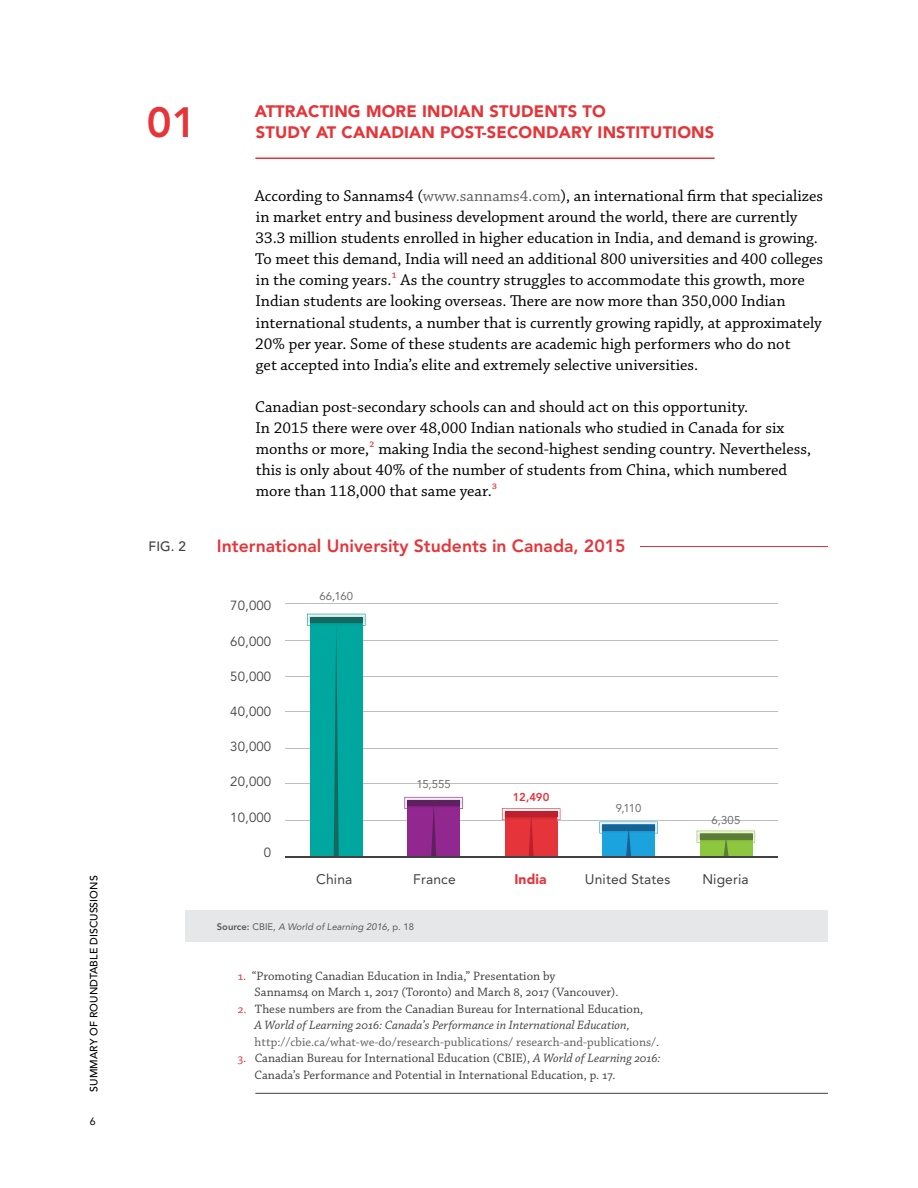
<style>
.page{position:relative;width:918px;height:1188px;background:#fff}
.page>*{position:absolute;margin:0;border:0;box-sizing:border-box;transform-origin:0 0}
.t1{font:800 42px "Avenir LT Std";color:#e53539}
.t2{font:800 17.55px "Avenir LT Std";color:#e6353a}
.t3{font:16.5px/21px "Chaparral Pro";color:#000}
.t4{font:900 16.5px/21px "Avenir LT Std";letter-spacing:.01em;color:#e53539}
.t5{font:13.8px "Avenir LT Std";letter-spacing:.01em;color:#414142}
.t6{font:900 13.8px "Avenir LT Std";letter-spacing:.01em;color:#e6353a}
.t7{font:500 13.5px "Avenir LT Std";color:#414042}
.t8{font:13.2px "Avenir LT Std";letter-spacing:.01em;color:#414142}
.t9{font:12.75px/16.5px "Chaparral Pro";color:#414042}
.t10{font:12.75px/16.5px "Chaparral Pro";color:#606163}
.t11{font:11.25px "Avenir LT Std";color:#6d6e71}
.t12{font:800 11.25px "Avenir LT Std";color:#e6353a}
.t13{font:500 10.5px "Avenir LT Std";letter-spacing:.005em;color:#000}
.t14{font:10.5px "Avenir LT Std";color:#000}
.t15{font:italic 9.45px "Avenir LT Std";color:#58595b}
.s1{color:#606163}
.s2{color:#e53539}
.s3{font-weight:800;font-style:normal}
.s4{font-style:normal}
.s5{color:#414042}
.s6{font-style:italic;color:#414042}
.s7{font-style:italic}
</style>
<div class="page">
<hr style="left:255px;top:1093px;width:573px;height:1px;background:#414042">
<div style="left:186px;top:911px;width:642px;height:31px;background:#e6e7e8"></div>
<hr style="left:285px;top:640px;width:492px;height:1px;background:#bcbec0">
<hr style="left:285px;top:676px;width:492px;height:1px;background:#bcbec0">
<hr style="left:285px;top:712px;width:492px;height:1px;background:#bcbec0">
<hr style="left:285px;top:748px;width:492px;height:1px;background:#bcbec0">
<hr style="left:285px;top:783px;width:492px;height:1px;background:#bcbec0">
<hr style="left:285px;top:820px;width:492px;height:1px;background:#bcbec0">
<hr style="left:285px;top:603px;width:492px;height:1px;background:#bcbec0">
<svg style="left:404px;top:797px;width:59px;height:59px;background:#984196"></svg>
<img style="left:599px;top:821px;width:59px;height:1px">
<svg style="left:599px;top:822px;width:59px;height:34px;background:#3aa1d1"></svg>
<img style="left:696px;top:830px;width:60px;height:13px">
<svg style="left:697px;top:831px;width:58px;height:25px"></svg>
<img style="left:501px;top:808px;width:61px;height:13px">
<svg style="left:502px;top:808px;width:58px;height:48px;background:#e14a4f"></svg>
<img style="left:307px;top:613px;width:59px;height:13px">
<svg style="left:307px;top:614px;width:58px;height:242px;background:#19aaa2"></svg>
<hr style="left:285px;top:856px;width:492px;height:1px;background:#414042">
<hr style="left:641px;top:546px;width:187px;height:1px;background:#e6353a">
<hr style="left:255px;top:158px;width:460px;height:1px;background:#e53539">
<p class="t13" style="left:88px;top:1092px;width:217px;rotate:-90deg">SUMMARY OF ROUNDTABLE DISCUSSIONS</p>
<p class="t14" style="left:90px;top:1116px;width:7px">6</p>
<h1 class="t1" style="left:147px;top:98px;width:51px">01</h1>
<p class="t7" style="left:148px;top:539px;width:39px">FIG. 2</p>
<p class="t4" style="left:255px;top:101px;width:461px">ATTRACTING MORE INDIAN STUDENTS TO<br>STUDY AT CANADIAN POST-SECONDARY INSTITUTIONS</p>
<p class="t3" style="left:255px;top:186px;width:570px">According to Sannams4 (<span class="s1">www.sannams4.com</span>), an international firm that specializes in market entry and business development around the world, there are currently 33.3 million students enrolled in higher education in India, and demand is growing.<br>To meet this demand, India will need an additional 800 universities and 400 colleges in the coming years.<span class="s2">¹</span> As the country struggles to accommodate this growth, more Indian students are looking overseas. There are now more than 350,000 Indian international students, a number that is currently growing rapidly, at approximately 20% per year. Some of these students are academic high performers who do not<br>get accepted into India’s elite and extremely selective universities.</p>
<p class="t3" style="left:255px;top:396px;width:557px">Canadian post-secondary schools can and should act on this opportunity.<br>In 2015 there were over 48,000 Indian nationals who studied in Canada for six months or more,<span class="s2">²</span> making India the second-highest sending country. Nevertheless, this is only about 40% of the number of students from China, which numbered more than 118,000 that same year.<span class="s2">³</span></p>
<p class="t2" style="left:217px;top:536px;width:410px">International University Students in Canada, 2015</p>
<p class="t8" style="left:230px;top:598px;width:43px">70,000</p>
<p class="t8" style="left:230px;top:633px;width:43px">60,000</p>
<p class="t8" style="left:230px;top:669px;width:43px">50,000</p>
<p class="t8" style="left:230px;top:704px;width:43px">40,000</p>
<p class="t8" style="left:230px;top:739px;width:43px">30,000</p>
<p class="t8" style="left:230px;top:774px;width:43px">20,000</p>
<p class="t8" style="left:230px;top:809px;width:43px">10,000</p>
<p class="t8" style="left:264px;top:845px;width:9px">0</p>
<p class="t11" style="left:319px;top:590px;width:35px">66,160</p>
<p class="t11" style="left:417px;top:778px;width:36px">15,555</p>
<p class="t12" style="left:513px;top:791px;width:38px">12,490</p>
<p class="t11" style="left:616px;top:802px;width:27px">9,110</p>
<p class="t11" style="left:711px;top:814px;width:30px">6,305</p>
<p class="t5" style="left:316px;top:872px;width:38px">China</p>
<p class="t5" style="left:413px;top:872px;width:44px">France</p>
<p class="t6" style="left:514px;top:871px;width:34px">India</p>
<p class="t5" style="left:585px;top:872px;width:87px">United States</p>
<p class="t5" style="left:702px;top:872px;width:48px">Nigeria</p>
<p class="t15" style="left:217px;top:921px;width:199px"><span class="s3">Source:</span> <span class="s4">CBIE,</span> A World of Learning 2016, <span class="s4">p. 18</span></p>
<p class="t9" style="left:255px;top:968px;width:365px;text-indent:-17px"><span class="s2">1.</span> “Promoting Canadian Education in India,” Presentation by<br>Sannams4 on March 1, 2017 (Toronto) and March 8, 2017 (Vancouver).</p>
<p class="t10" style="left:255px;top:1001px;width:406px;text-indent:-17px"><span class="s2">2.</span> <span class="s5">These numbers are from the Canadian Bureau for International Education,<br></span><span class="s6">A World of Learning 2016: Canada’s Performance in International Education, </span>http://cbie.ca/what-we-do/research-publications/ research-and-publications/<span class="s5">.</span></p>
<p class="t9" style="left:255px;top:1051px;width:408px;text-indent:-17px"><span class="s2">3.</span> Canadian Bureau for International Education (CBIE), <span class="s7">A World of Learning 2016:<br></span>Canada’s Performance and Potential in International Education, p. 17.</p>
</div>
